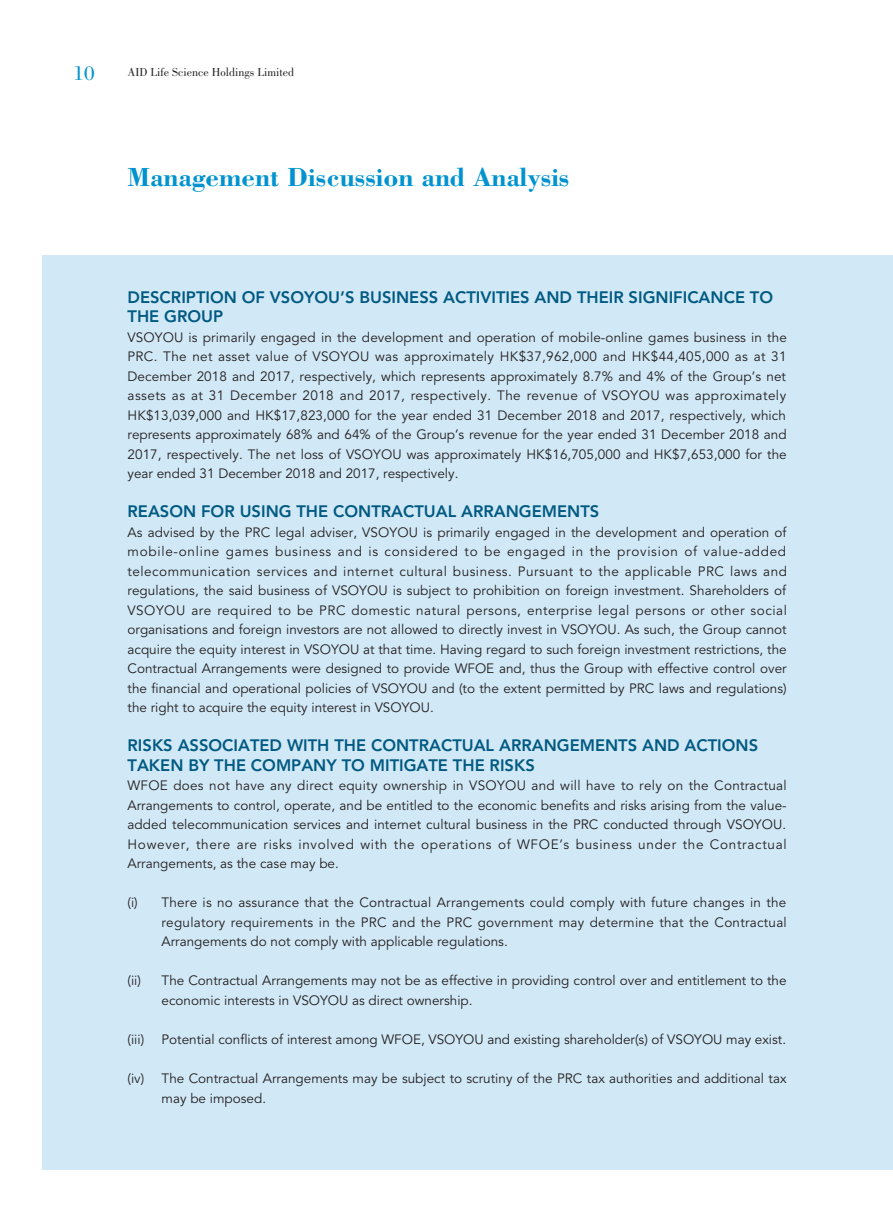
<style>
.page{position:relative;width:893px;height:1212px;background:#fff}
.page>*{position:absolute;margin:0;border:0;box-sizing:border-box;transform-origin:0 0}
.t1{font:700 27px "Bodoni Std";color:#0093d0}
.t2{font:21px "Bodoni Std";color:#0093d0}
._01_H1{font:800 16.5px/19.5px "Avenir LT Std";color:#005a81}
._00_txt{font:13.5px/19.5px "Avenir LT Std";color:#231f20;text-align:justify}
.t3{font:12px "Bodoni Std";color:#231f20}
</style>
<div class="page">
<div style="left:43px;top:255px;width:850px;height:914px;background:#d1e8f6"></div>
<h2 class="t2" style="left:74px;top:61px;width:22px">10</h2>
<p class="t3" style="left:128px;top:66px;width:168px">AID Life Science Holdings Limited</p>
<h1 class="t1" style="left:128px;top:160px;width:443px">Management Discussion and Analysis</h1>
<p class="_01_H1" style="left:128px;top:287px;width:647px">DESCRIPTION OF VSOYOU’S BUSINESS ACTIVITIES AND THEIR SIGNIFICANCE TO<br>THE GROUP</p>
<p class="_00_txt" style="left:128px;top:328px;width:661px">VSOYOU is primarily engaged in the development and operation of mobile-online games business in the PRC. The net asset value of VSOYOU was approximately HK$37,962,000 and HK$44,405,000 as at 31<br>December 2018 and 2017, respectively, which represents approximately 8.7% and 4% of the Group’s net assets as at 31 December 2018 and 2017, respectively. The revenue of VSOYOU was approximately HK$13,039,000 and HK$17,823,000 for the year ended 31 December 2018 and 2017, respectively, which represents approximately 68% and 64% of the Group’s revenue for the year ended 31 December 2018 and 2017, respectively. The net loss of VSOYOU was approximately HK$16,705,000 and HK$7,653,000 for the year ended 31 December 2018 and 2017, respectively.</p>
<p class="_01_H1" style="left:128px;top:502px;width:473px">REASON FOR USING THE CONTRACTUAL ARRANGEMENTS</p>
<p class="_00_txt" style="left:128px;top:523px;width:661px">As advised by the PRC legal adviser, VSOYOU is primarily engaged in the development and operation of mobile-online games business and is considered to be engaged in the provision of value-added telecommunication services and internet cultural business. Pursuant to the applicable PRC laws and regulations, the said business of VSOYOU is subject to prohibition on foreign investment. Shareholders of VSOYOU are required to be PRC domestic natural persons, enterprise legal persons or other social organisations and foreign investors are not allowed to directly invest in VSOYOU. As such, the Group cannot acquire the equity interest in VSOYOU at that time. Having regard to such foreign investment restrictions, the Contractual Arrangements were designed to provide WFOE and, thus the Group with effective control over the financial and operational policies of VSOYOU and (to the extent permitted by PRC laws and regulations) the right to acquire the equity interest in VSOYOU.</p>
<p class="_01_H1" style="left:128px;top:736px;width:632px">RISKS ASSOCIATED WITH THE CONTRACTUAL ARRANGEMENTS AND ACTIONS<br>TAKEN BY THE COMPANY TO MITIGATE THE RISKS</p>
<p class="_00_txt" style="left:128px;top:776px;width:661px">WFOE does not have any direct equity ownership in VSOYOU and will have to rely on the Contractual Arrangements to control, operate, and be entitled to the economic benefits and risks arising from the value&shy;added telecommunication services and internet cultural business in the PRC conducted through VSOYOU.<br>However, there are risks involved with the operations of WFOE’s business under the Contractual Arrangements, as the case may be.</p>
<p class="_00_txt" style="left:162px;top:893px;width:627px;text-indent:-34px">(i) There is no assurance that the Contractual Arrangements could comply with future changes in the regulatory requirements in the PRC and the PRC government may determine that the Contractual Arrangements do not comply with applicable regulations.</p>
<p class="_00_txt" style="left:162px;top:971px;width:626px;text-indent:-34px">(ii) The Contractual Arrangements may not be as effective in providing control over and entitlement to the economic interests in VSOYOU as direct ownership.</p>
<p class="_00_txt" style="left:128px;top:1030px;width:18px">(iii)</p>
<p class="_00_txt" style="left:162px;top:1030px;width:626px">Potential conflicts of interest among WFOE, VSOYOU and existing shareholder(s) of VSOYOU may exist.</p>
<p class="_00_txt" style="left:162px;top:1069px;width:626px;text-indent:-34px">(iv) The Contractual Arrangements may be subject to scrutiny of the PRC tax authorities and additional tax may be imposed.</p>
</div>
